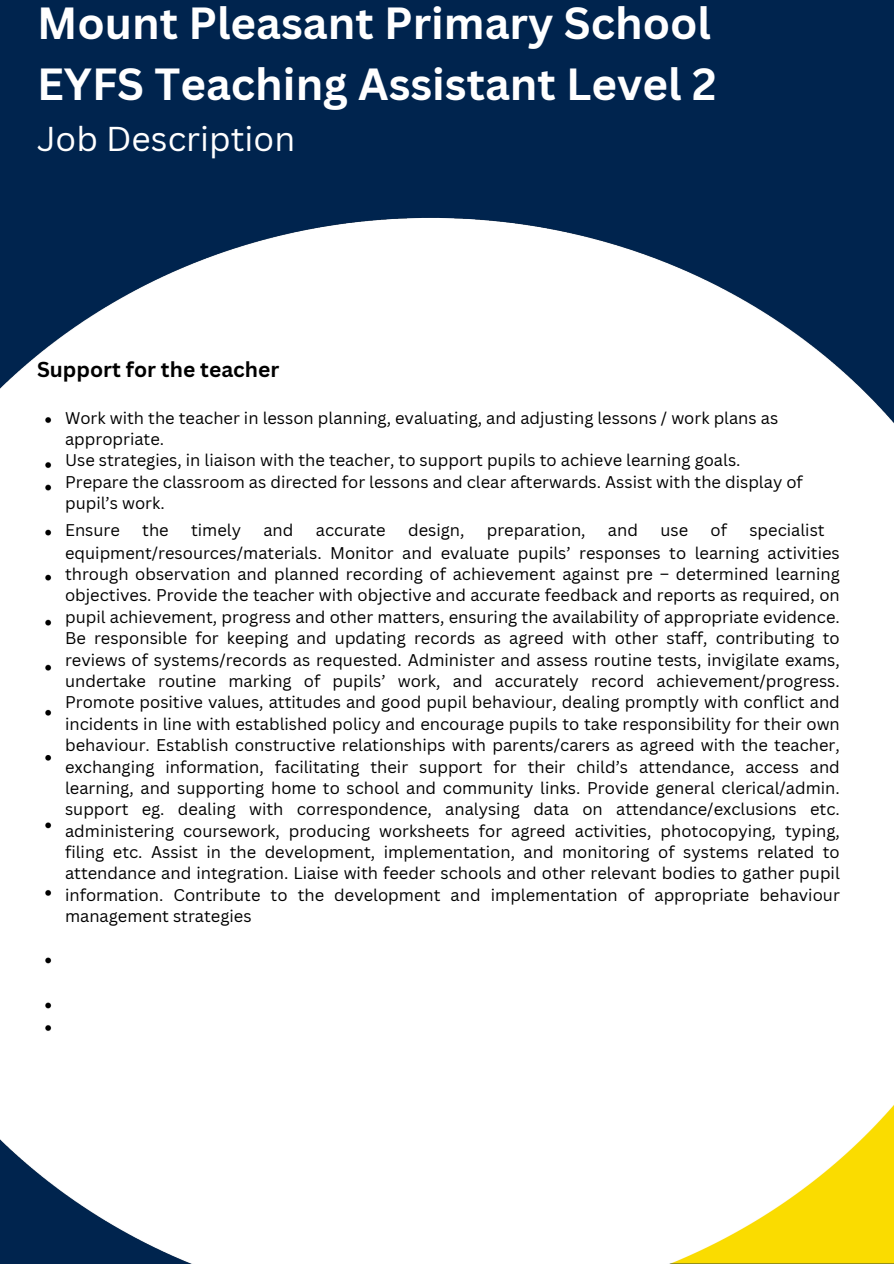
<style>
.page{position:relative;width:894px;height:1264px;background:#fff}
.page>*{position:absolute;margin:0;border:0;box-sizing:border-box;transform-origin:0 0}
.t1{font:700 43.8px/60.8px "Canva Sans";color:#fff}
.t2{font:33.6px "Canva Sans";color:#fff}
.t3{font:700 21px "Canva Sans";color:#000}
.t4{font:16.5px/21.3px "Canva Sans";color:#000}
</style>
<div class="page">
<div style="left:0;top:0;width:893px;height:1263px;background:#00244e"></div>
<img style="left:0;top:217px;width:893px;height:1046px">
<h2 class="t1" style="left:37px;top:-8px;width:680px">Mount Pleasant Primary School<br>EYFS Teaching Assistant Level 2</h2>
<h2 class="t2" style="left:37px;top:115px;width:259px">Job Description</h2>
<p class="t3" style="left:37px;top:354px;width:244px">Support for the teacher</p>
<h3 class="t4" style="left:65px;top:406px;width:739px">Work with the teacher in lesson planning, evaluating, and adjusting lessons / work plans as appropriate.<br>Use strategies, in liaison with the teacher, to support pupils to achieve learning goals.<br>Prepare the classroom as directed for lessons and clear afterwards. Assist with the display of pupil’s work.</h3>
<p class="t4" style="left:65px;top:519px;width:56px">Ensure</p>
<p class="t4" style="left:142px;top:519px;width:28px">the</p>
<p class="t4" style="left:191px;top:519px;width:51px">timely</p>
<p class="t4" style="left:263px;top:519px;width:32px">and</p>
<p class="t4" style="left:316px;top:519px;width:71px">accurate</p>
<p class="t4" style="left:408px;top:519px;width:58px">design,</p>
<p class="t4" style="left:486px;top:519px;width:100px">preparation,</p>
<p class="t4" style="left:607px;top:519px;width:32px">and</p>
<p class="t4" style="left:660px;top:519px;width:29px">use</p>
<p class="t4" style="left:710px;top:519px;width:18px">of</p>
<p class="t4" style="left:749px;top:519px;width:77px">specialist</p>
<p class="t4" style="left:65px;top:541px;width:776px;text-align:justify">equipment/resources/materials. Monitor and evaluate pupils’ responses to learning activities through observation and planned recording of achievement against pre – determined learning objectives. Provide the teacher with objective and accurate feedback and reports as required, on pupil achievement, progress and other matters, ensuring the availability of appropriate evidence.<br>Be responsible for keeping and updating records as agreed with other staff, contributing to reviews of systems/records as requested. Administer and assess routine tests, invigilate exams, undertake routine marking of pupils’ work, and accurately record achievement/progress.<br>Promote positive values, attitudes and good pupil behaviour, dealing promptly with conflict and incidents in line with established policy and encourage pupils to take responsibility for their own behaviour. Establish constructive relationships with parents/carers as agreed with the teacher, exchanging information, facilitating their support for their child’s attendance, access and learning, and supporting home to school and community links. Provide general clerical/admin. support eg. dealing with correspondence, analysing data on attendance/exclusions etc. administering coursework, producing worksheets for agreed activities, photocopying, typing, filing etc. Assist in the development, implementation, and monitoring of systems related to attendance and integration. Liaise with feeder schools and other relevant bodies to gather pupil information. Contribute to the development and implementation of appropriate behaviour management strategies</p>
</div>
